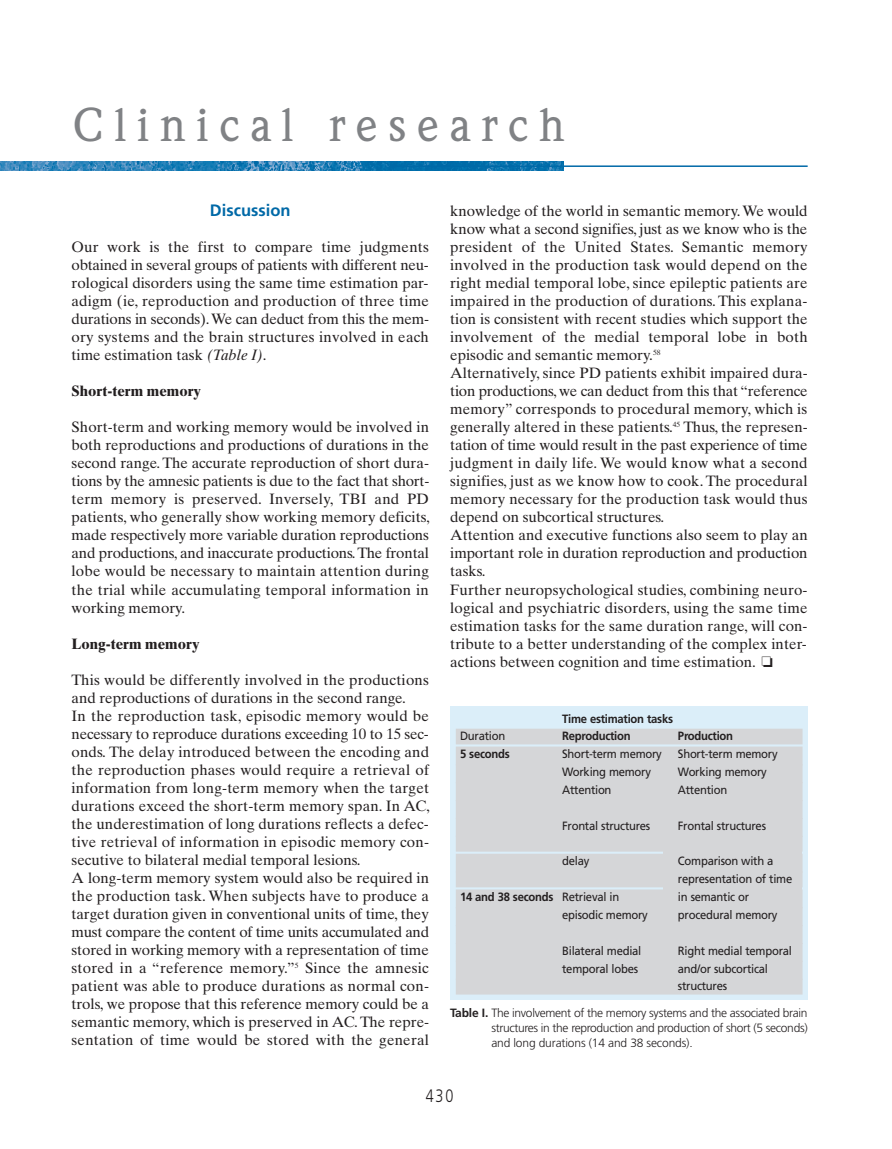
<style>
.page{position:relative;width:892px;height:1149px;background:#fff}
.page>*{position:absolute;margin:0;border:0;box-sizing:border-box;transform-origin:0 0}
.t1{font:500 46.5px "Weidemann";letter-spacing:.22em;color:#808285}
.t2{font:300 18px "Frutiger";color:#231f20;scale:.8 1}
.t3{font:700 16.5px "Frutiger";color:#0069a7}
.t4{font:15px/18px "Times Ten";letter-spacing:.005em;color:#231f20;text-align:justify}
.t5{font:700 15px "Times Ten";color:#231f20}
.t6{font:12px/17.9px "Frutiger";letter-spacing:-.025em;color:#231f20;scale:.94 1}
.t7{font:300 12px/15px "Frutiger";letter-spacing:-.01em;color:#231f20;text-align:justify}
.t8{font:700 12px "Frutiger";letter-spacing:-.025em;color:#231f20;scale:.94 1}
.s1{font-style:italic}
.s2{font-weight:400}
.s3{font-weight:700}
</style>
<div class="page">
<div style="left:450px;top:706px;width:357px;height:294px;background:#dbeef9"></div>
<div style="left:663px;top:847px;width:139px;height:48px;background:#d5d6d8"></div>
<div style="left:456px;top:728px;width:346px;height:16px;background:#d5d6d8"></div>
<div style="left:456px;top:746px;width:346px;height:19px;background:#d5d6d8"></div>
<div style="left:456px;top:764px;width:346px;height:19px;background:#d5d6d8"></div>
<div style="left:456px;top:782px;width:346px;height:18px;background:#d5d6d8"></div>
<div style="left:456px;top:799px;width:346px;height:19px;background:#d5d6d8"></div>
<div style="left:456px;top:817px;width:346px;height:19px;background:#d5d6d8"></div>
<div style="left:456px;top:835px;width:346px;height:16px;background:#d5d6d8"></div>
<div style="left:456px;top:853px;width:346px;height:19px;background:#d5d6d8"></div>
<div style="left:456px;top:871px;width:346px;height:16px;background:#d5d6d8"></div>
<div style="left:456px;top:889px;width:346px;height:18px;background:#d5d6d8"></div>
<div style="left:456px;top:907px;width:346px;height:18px;background:#d5d6d8"></div>
<div style="left:456px;top:924px;width:346px;height:19px;background:#d5d6d8"></div>
<div style="left:456px;top:942px;width:346px;height:19px;background:#d5d6d8"></div>
<div style="left:456px;top:960px;width:346px;height:19px;background:#d5d6d8"></div>
<div style="left:456px;top:978px;width:346px;height:16px;background:#d5d6d8"></div>
<img style="left:0;top:161px;width:563px;height:10px">
<hr style="left:392px;top:165px;width:415px;height:2px;background:#0069a7">
<h1 class="t1" style="left:73px;top:108px;width:493px">Clinical research</h1>
<p class="t3" style="left:210px;top:204px;width:82px">Discussion</p>
<p class="t4" style="left:72px;top:239px;width:359px">Our work is the first to compare time judgments obtained in several groups of patients with different neu&shy;rological disorders using the same time estimation par&shy;adigm (ie, reproduction and production of three time durations in seconds). We can deduct from this the mem&shy;ory systems and the brain structures involved in each time estimation task <span class="s1">(Table I)</span>.</p>
<p class="t5" style="left:72px;top:386px;width:131px">Short-term memory</p>
<p class="t4" style="left:72px;top:419px;width:359px">Short-term and working memory would be involved in both reproductions and productions of durations in the second range. The accurate reproduction of short dura&shy;tions by the amnesic patients is due to the fact that short&shy;term memory is preserved. Inversely, TBI and PD patients, who generally show working memory deficits, made respectively more variable duration reproductions and productions, and inaccurate productions. The frontal lobe would be necessary to maintain attention during the trial while accumulating temporal information in working memory.</p>
<p class="t5" style="left:72px;top:638px;width:129px">Long-term memory</p>
<p class="t4" style="left:72px;top:671px;width:360px;text-align:left">This would be differently involved in the productions and reproductions of durations in the second range.<br>In the reproduction task, episodic memory would be necessary to reproduce durations exceeding 10 to 15 sec&shy;onds. The delay introduced between the encoding and the reproduction phases would require a retrieval of information from long-term memory when the target durations exceed the short-term memory span. In AC, the underestimation of long durations reflects a defec&shy;tive retrieval of information in episodic memory con&shy;secutive to bilateral medial temporal lesions.<br>A long-term memory system would also be required in the production task. When subjects have to produce a target duration given in conventional units of time, they must compare the content of time units accumulated and stored in working memory with a representation of time stored in a “reference memory.”<sup>5</sup> Since the amnesic patient was able to produce durations as normal con&shy;trols, we propose that this reference memory could be a semantic memory, which is preserved in AC. The repre&shy;sentation of time would be stored with the general</p>
<p class="t4" style="left:450px;top:203px;width:359px;text-align:left">knowledge of the world in semantic memory. We would know what a second signifies, just as we know who is the president of the United States. Semantic memory involved in the production task would depend on the right medial temporal lobe, since epileptic patients are impaired in the production of durations. This explana&shy;tion is consistent with recent studies which support the involvement of the medial temporal lobe in both episodic and semantic memory.<sup>58<br></sup>Alternatively, since PD patients exhibit impaired dura&shy;tion productions, we can deduct from this that “reference memory” corresponds to procedural memory, which is generally altered in these patients.<sup>45</sup> Thus, the represen&shy;tation of time would result in the past experience of time judgment in daily life. We would know what a second signifies, just as we know how to cook. The procedural memory necessary for the production task would thus depend on subcortical structures.<br>Attention and executive functions also seem to play an important role in duration reproduction and production tasks.<br>Further neuropsychological studies, combining neuro&shy;logical and psychiatric disorders, using the same time estimation tasks for the same duration range, will con&shy;tribute to a better understanding of the complex inter&shy;actions between cognition and time estimation. ❏</p>
<p class="t8" style="left:562px;top:713px;width:119px">Time estimation tasks</p>
<p class="t6" style="left:460px;top:728px;width:50px">Duration</p>
<p class="t8" style="left:562px;top:731px;width:74px">Reproduction</p>
<p class="t8" style="left:678px;top:731px;width:60px">Production</p>
<p class="t8" style="left:460px;top:749px;width:54px">5 seconds</p>
<p class="t6" style="left:562px;top:746px;width:108px">Short-term memory</p>
<p class="t6" style="left:677px;top:746px;width:108px">Short-term memory</p>
<p class="t6" style="left:562px;top:763px;width:96px">Working memory</p>
<p class="t6" style="left:678px;top:763px;width:96px">Working memory</p>
<p class="t6" style="left:562px;top:781px;width:54px">Attention</p>
<p class="t6" style="left:677px;top:781px;width:54px">Attention</p>
<p class="t6" style="left:562px;top:817px;width:95px">Frontal structures</p>
<p class="t6" style="left:677px;top:817px;width:95px">Frontal structures</p>
<p class="t6" style="left:562px;top:853px;width:30px">delay</p>
<p class="t6" style="left:678px;top:853px;width:123px">Comparison with a representation of time</p>
<p class="t8" style="left:460px;top:891px;width:171px">14 and 38 seconds <span class="s2">Retrieval in</span></p>
<p class="t6" style="left:678px;top:888px;width:77px">in semantic or</p>
<p class="t6" style="left:562px;top:906px;width:93px">episodic memory</p>
<p class="t6" style="left:677px;top:906px;width:107px">procedural memory</p>
<p class="t6" style="left:562px;top:942px;width:86px">Bilateral medial</p>
<p class="t6" style="left:678px;top:942px;width:123px">Right medial temporal</p>
<p class="t6" style="left:562px;top:960px;width:82px">temporal lobes</p>
<p class="t6" style="left:678px;top:960px;width:97px">and/or subcortical structures</p>
<p class="t7" style="left:491px;top:1005px;width:318px;text-indent:-41px"><span class="s3">Table I.</span> The involvement of the memory systems and the associated brain structures in the reproduction and production of short (5 seconds) and long durations (14 and 38 seconds).</p>
<p class="t2" style="left:425px;top:1088px;width:36px">430</p>
</div>
